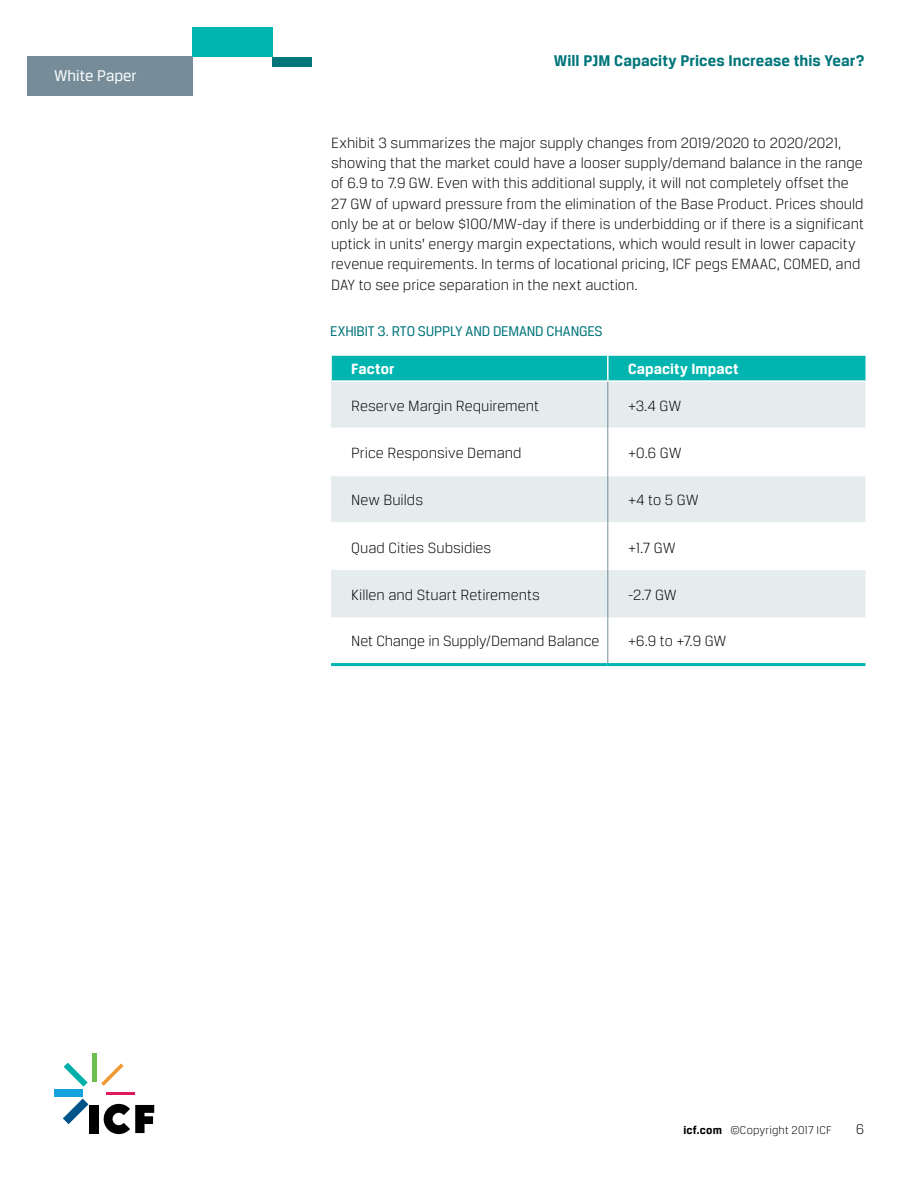
<style>
.page{position:relative;width:918px;height:1188px;background:#fff}
.page>*{position:absolute;margin:0;border:0;box-sizing:border-box;transform-origin:0 0}
.t1{font:700 16.5px "Breuer Text";color:#00757a}
.t2{font:16.5px "Breuer Text";color:#fff}
.t3{font:300 15.75px/20.2px "Breuer Text";color:#000}
.t4{font:700 15.75px "Breuer Text";letter-spacing:.005em;color:#fff}
.t5{font:15px "Breuer Text";letter-spacing:-.015em;color:#00757a}
.t6{font:300 15px "Breuer Text";color:#000}
.t7{font:300 12px "Breuer Text";letter-spacing:.01em;color:#000}
.s1{font-weight:700}
</style>
<div class="page">
<div style="left:27px;top:57px;width:165px;height:39px;background:#768d99"></div>
<div style="left:192px;top:27px;width:80px;height:30px;background:#00b5af"></div>
<div style="left:272px;top:57px;width:39px;height:10px;background:#00757a"></div>
<div style="left:332px;top:356px;width:534px;height:24px;background:#00b5af"></div>
<svg style="left:331px;top:382px;width:535px;height:235px;fill:#e4eced"></svg>
<hr style="left:331px;top:663px;width:277px;height:3px;background:#00b5af">
<hr style="left:608px;top:663px;width:258px;height:3px;background:#00b5af">
<hr style="left:607px;top:356px;width:2px;height:24px;background:#fff">
<hr style="left:331px;top:428px;width:276px;height:1px;background:#fff">
<hr style="left:608px;top:428px;width:258px;height:1px;background:#fff">
<hr style="left:331px;top:475px;width:276px;height:1px;background:#fff">
<hr style="left:608px;top:475px;width:258px;height:1px;background:#fff">
<hr style="left:331px;top:522px;width:276px;height:2px;background:#fff">
<hr style="left:608px;top:522px;width:258px;height:2px;background:#fff">
<hr style="left:607px;top:382px;width:1px;height:46px;background:#768d99">
<hr style="left:607px;top:428px;width:1px;height:48px;background:#768d99">
<hr style="left:607px;top:476px;width:1px;height:47px;background:#768d99">
<hr style="left:607px;top:523px;width:1px;height:47px;background:#768d99">
<hr style="left:607px;top:570px;width:1px;height:47px;background:#768d99">
<hr style="left:607px;top:617px;width:1px;height:46px;background:#768d99">
<div style="left:89px;top:1105px;width:10px;height:28px;background:#000"></div>
<svg style="left:63px;top:1099px;width:25px;height:25px"></svg>
<div style="left:54px;top:1090px;width:28px;height:7px;background:#14a1dc"></div>
<svg style="left:64px;top:1063px;width:24px;height:24px"></svg>
<hr style="left:92px;top:1053px;width:4px;height:28px;background:#6cbe4d">
<svg style="left:101px;top:1063px;width:23px;height:23px"></svg>
<hr style="left:106px;top:1092px;width:28px;height:2px;background:#e1195c">
<svg style="left:104px;top:1104px;width:50px;height:30px"></svg>
<p class="t2" style="left:54px;top:67px;width:84px">White Paper</p>
<p class="t1" style="left:554px;top:52px;width:312px">Will PJM Capacity Prices Increase this Year?</p>
<p class="t3" style="left:331px;top:132px;width:534px">Exhibit 3 summarizes the major supply changes from 2019/2020 to 2020/2021, showing that the market could have a looser supply/demand balance in the range of 6.9 to 7.9 GW. Even with this additional supply, it will not completely offset the 27 GW of upward pressure from the elimination of the Base Product. Prices should only be at or below $100/MW-day if there is underbidding or if there is a significant uptick in units’ energy margin expectations, which would result in lower capacity revenue requirements. In terms of locational pricing, ICF pegs EMAAC, COMED, and DAY to see price separation in the next auction.</p>
<p class="t5" style="left:330px;top:323px;width:274px">EXHIBIT 3. RTO SUPPLY AND DEMAND CHANGES</p>
<p class="t4" style="left:351px;top:360px;width:45px">Factor</p>
<p class="t4" style="left:628px;top:360px;width:112px">Capacity Impact</p>
<p class="t3" style="left:351px;top:395px;width:189px">Reserve Margin Requirement</p>
<p class="t3" style="left:628px;top:395px;width:55px">+3.4 GW</p>
<p class="t3" style="left:351px;top:442px;width:172px">Price Responsive Demand</p>
<p class="t3" style="left:628px;top:442px;width:55px">+0.6 GW</p>
<p class="t3" style="left:351px;top:490px;width:73px">New Builds</p>
<p class="t3" style="left:628px;top:490px;width:72px">+4 to 5 GW</p>
<p class="t3" style="left:351px;top:537px;width:142px">Quad Cities Subsidies</p>
<p class="t3" style="left:628px;top:537px;width:49px">+1.7 GW</p>
<p class="t3" style="left:351px;top:584px;width:190px">Killen and Stuart Retirements</p>
<p class="t3" style="left:628px;top:584px;width:50px">-2.7 GW</p>
<p class="t3" style="left:351px;top:631px;width:250px">Net Change in Supply/Demand Balance</p>
<p class="t3" style="left:628px;top:631px;width:100px">+6.9 to +7.9 GW</p>
<p class="t7" style="left:683px;top:1124px;width:150px"><span class="s1">icf.com</span> ©Copyright 2017 ICF</p>
<p class="t6" style="left:856px;top:1121px;width:9px">6</p>
</div>
